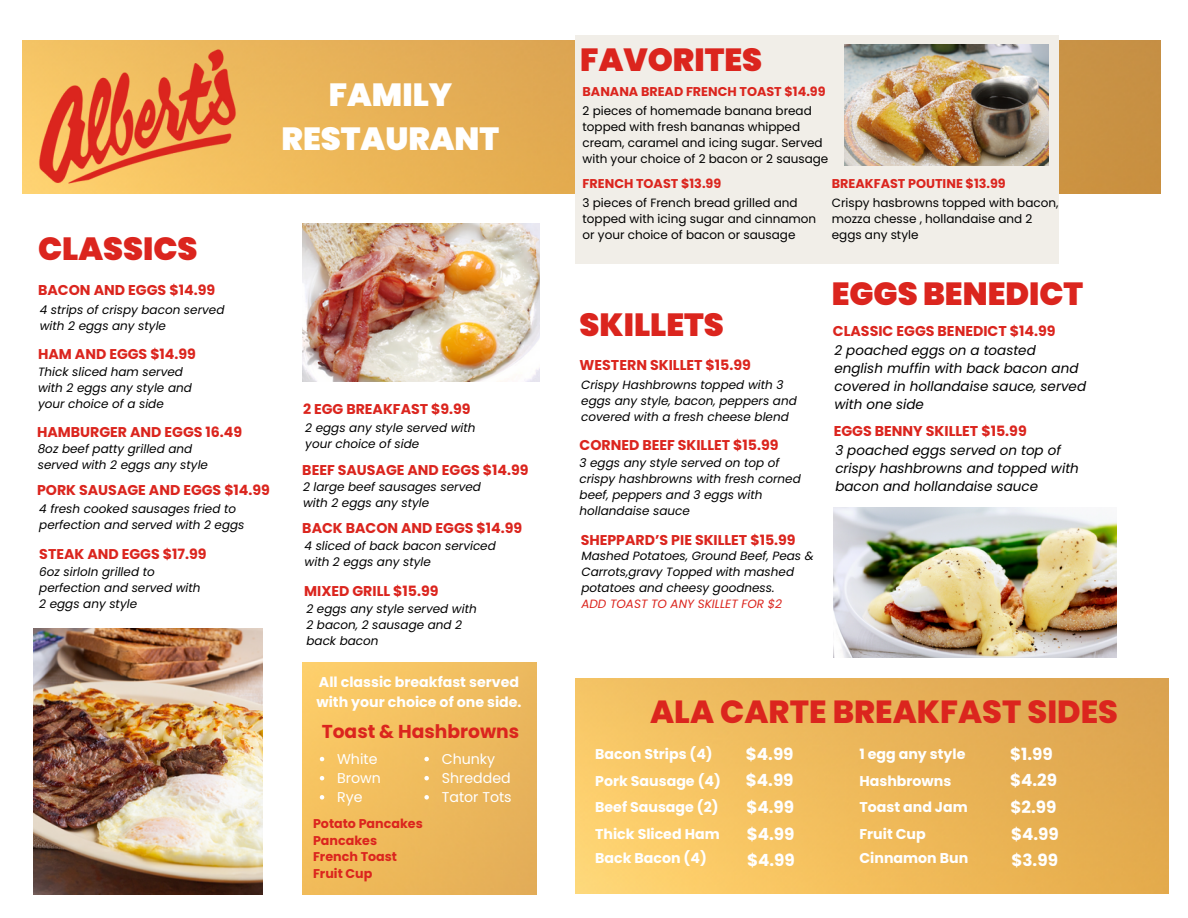
<style>
.page{position:relative;width:1188px;height:918px;background:#fff}
.page>*{position:absolute;margin:0;border:0;box-sizing:border-box;transform-origin:0 0}
.t1{font:900 32.1px/43.8px "Poppins";color:#fff;text-align:center}
.t2{font:900 32.1px "Poppins";color:#db251e}
.t3{font:800 31.95px "Poppins";color:#db251e}
.t4{font:900 31.95px "Poppins";color:#db251e}
.t5{font:700 18.75px "Poppins";color:#db251e}
.t6{font:700 16.8px "Poppins";color:#fff}
.t7{font:700 14.25px "Poppins";color:#db251e}
.t8{font:700 14.25px/19.2px "Poppins";color:#fff}
.t9{font:14.25px "Poppins";color:#fff}
.t10{font:italic 13.5px/18px "Poppins";color:#000}
.t11{font:700 12.75px "Poppins";color:#db251e}
.t12{font:italic 12px/16px "Poppins";color:#000}
.t13{font:12px/16px "Poppins";color:#000}
.t14{font:italic 12px "Poppins";color:#db251e}
</style>
<div class="page">
<img style="left:22px;top:40px;width:1138px;height:153px">
<img style="left:37px;top:49px;width:200px;height:136px">
<img style="left:33px;top:628px;width:230px;height:267px">
<img style="left:302px;top:223px;width:238px;height:159px">
<img style="left:576px;top:679px;width:592px;height:215px">
<img style="left:302px;top:663px;width:234px;height:231px">
<img style="left:834px;top:507px;width:282px;height:150px">
<svg style="left:320px;top:757px;width:4px;height:4px"></svg>
<svg style="left:320px;top:776px;width:4px;height:4px"></svg>
<svg style="left:320px;top:795px;width:4px;height:5px"></svg>
<svg style="left:424px;top:757px;width:5px;height:4px"></svg>
<svg style="left:424px;top:776px;width:5px;height:4px"></svg>
<svg style="left:424px;top:795px;width:5px;height:5px"></svg>
<div style="left:576px;top:35px;width:483px;height:228px;background:#f1eee8"></div>
<img style="left:844px;top:45px;width:205px;height:120px">
<p class="t1" style="left:282px;top:73px;width:219px">FAMILY<br>RESTAURANT</p>
<p class="t2" style="left:38px;top:227px;width:161px">CLASSICS</p>
<h4 class="t7" style="left:38px;top:280px;width:179px">BACON AND EGGS $14.99</h4>
<p class="t12" style="left:40px;top:302px;width:186px">4 strips of crispy bacon served</p>
<p class="t12" style="left:40px;top:318px;width:128px">with 2 eggs any style</p>
<p class="t7" style="left:38px;top:344px;width:159px">HAM AND EGGS $14.99</p>
<h1 class="t12" style="left:38px;top:364px;width:146px">Thick sliced ham served</h1>
<h4 class="t12" style="left:38px;top:380px;width:155px">with 2 eggs any style and</h4>
<p class="t12" style="left:38px;top:396px;width:127px">your choice of a side</p>
<p class="t7" style="left:37px;top:422px;width:207px">HAMBURGER AND EGGS 16.49</p>
<h4 class="t12" style="left:38px;top:441px;width:156px">8oz beef patty grilled and</h4>
<p class="t12" style="left:38px;top:457px;width:172px">served with 2 eggs any style</p>
<p class="t7" style="left:37px;top:480px;width:234px">PORK SAUSAGE AND EGGS $14.99</p>
<h4 class="t12" style="left:39px;top:500px;width:198px">4 fresh cooked sausages fried to</h4>
<p class="t12" style="left:39px;top:516px;width:207px">perfection and served with 2 eggs</p>
<p class="t7" style="left:39px;top:544px;width:169px">STEAK AND EGGS $17.99</p>
<h4 class="t12" style="left:39px;top:564px;width:117px">6oz sirloIn grilled to</h4>
<p class="t12" style="left:39px;top:580px;width:163px">perfection and served with</p>
<p class="t12" style="left:39px;top:596px;width:99px">2 eggs any style</p>
<p class="t7" style="left:303px;top:400px;width:169px">2 EGG BREAKFAST $9.99</p>
<p class="t12" style="left:305px;top:420px;width:172px">2 eggs any style served with</p>
<p class="t12" style="left:305px;top:436px;width:116px">your choice of side</p>
<h4 class="t7" style="left:302px;top:460px;width:228px">BEEF SAUSAGE AND EGGS $14.99</h4>
<h1 class="t12" style="left:303px;top:479px;width:179px">2 large beef sausages served</h1>
<h1 class="t12" style="left:303px;top:495px;width:128px">with 2 eggs any style</h1>
<h4 class="t7" style="left:302px;top:518px;width:221px">BACK BACON AND EGGS $14.99</h4>
<h6 class="t12" style="left:305px;top:538px;width:193px">4 sliced of back bacon serviced</h6>
<h4 class="t12" style="left:305px;top:554px;width:128px">with 2 eggs any style</h4>
<p class="t12" style="left:306px;top:601px;width:172px">2 eggs any style served with</p>
<h4 class="t12" style="left:306px;top:617px;width:157px">2 bacon, 2 sausage and 2</h4>
<p class="t12" style="left:306px;top:633px;width:74px">back bacon</p>
<p class="t7" style="left:304px;top:581px;width:136px">MIXED GRILL $15.99</p>
<p class="t8" style="left:316px;top:673px;width:207px">All classic breakfast served with your choice of one side.</p>
<h4 class="t5" style="left:322px;top:719px;width:199px">Toast &amp; Hashbrowns</h4>
<h6 class="t9" style="left:337px;top:749px;width:42px">White</h6>
<h4 class="t9" style="left:337px;top:768px;width:45px">Brown</h4>
<p class="t9" style="left:337px;top:787px;width:27px">Rye</p>
<p class="t9" style="left:442px;top:749px;width:55px">Chunky</p>
<p class="t9" style="left:442px;top:768px;width:71px">Shredded</p>
<h4 class="t9" style="left:442px;top:787px;width:71px">Tator Tots</h4>
<h4 class="t11" style="left:313px;top:814px;width:111px">Potato Pancakes</h4>
<p class="t11" style="left:313px;top:831px;width:66px">Pancakes</p>
<p class="t11" style="left:313px;top:848px;width:86px">French Toast</p>
<p class="t11" style="left:313px;top:865px;width:61px">Fruit Cup</p>
<h3 class="t4" style="left:580px;top:38px;width:183px">FAVORITES</h3>
<h5 class="t11" style="left:583px;top:82px;width:245px">BANANA BREAD FRENCH TOAST $14.99</h5>
<h3 class="t13" style="left:583px;top:103px;width:231px">2 pieces of homemade banana bread</h3>
<h5 class="t13" style="left:583px;top:119px;width:219px">topped with fresh bananas whipped</h5>
<h3 class="t13" style="left:583px;top:135px;width:242px">cream, caramel and icing sugar. Served</h3>
<h5 class="t13" style="left:583px;top:151px;width:247px">with your choice of 2 bacon or 2 sausage</h5>
<h5 class="t11" style="left:583px;top:175px;width:140px">FRENCH TOAST $13.99</h5>
<h3 class="t13" style="left:583px;top:195px;width:217px">3 pieces of French bread grilled and</h3>
<h5 class="t13" style="left:583px;top:211px;width:235px">topped with icing sugar and cinnamon</h5>
<h3 class="t13" style="left:583px;top:227px;width:214px">or your choice of bacon or sausage</h3>
<p class="t2" style="left:580px;top:302px;width:146px">SKILLETS</p>
<p class="t7" style="left:580px;top:355px;width:173px">WESTERN SKILLET $15.99</p>
<p class="t12" style="left:581px;top:377px;width:217px">Crispy Hashbrowns topped with 3 eggs any style, bacon, peppers and covered with a fresh cheese blend</p>
<p class="t7" style="left:580px;top:435px;width:200px">CORNED BEEF SKILLET $15.99</p>
<p class="t12" style="left:580px;top:455px;width:223px">3 eggs any style served on top of crispy hashbrowns with fresh corned beef, peppers and 3 eggs with hollandaise sauce</p>
<h5 class="t7" style="left:581px;top:530px;width:216px">SHEPPARD’S PIE SKILLET $15.99</h5>
<p class="t12" style="left:581px;top:548px;width:234px">Mashed Potatoes, Ground Beef, Peas &amp;</p>
<p class="t12" style="left:581px;top:564px;width:214px">Carrots,gravy Topped with mashed</p>
<p class="t12" style="left:581px;top:580px;width:195px">potatoes and cheesy goodness.</p>
<h1 class="t14" style="left:581px;top:596px;width:202px">ADD TOAST TO ANY SKILLET FOR $2</h1>
<h5 class="t11" style="left:832px;top:175px;width:175px">BREAKFAST POUTINE $13.99</h5>
<h3 class="t13" style="left:832px;top:195px;width:228px">Crispy hasbrowns topped with bacon,</h3>
<h5 class="t13" style="left:832px;top:211px;width:202px">mozza chesse , hollandaise and 2 eggs any style</h5>
<p class="t4" style="left:832px;top:272px;width:253px">EGGS BENEDICT</p>
<h3 class="t7" style="left:833px;top:321px;width:224px">CLASSIC EGGS BENEDICT $14.99</h3>
<h5 class="t10" style="left:835px;top:341px;width:253px">2 poached eggs on a toasted english muffin with back bacon and covered in hollandaise sauce, served with one side</h5>
<h3 class="t7" style="left:834px;top:421px;width:195px">EGGS BENNY SKILLET $15.99</h3>
<h5 class="t10" style="left:835px;top:441px;width:245px">3 poached eggs served on top of crispy hashbrowns and topped with bacon and hollandaise sauce</h5>
<p class="t3" style="left:650px;top:689px;width:469px">ALA CARTE BREAKFAST SIDES</p>
<p class="t6" style="left:746px;top:742px;width:49px">$4.99</p>
<p class="t6" style="left:746px;top:769px;width:49px">$4.99</p>
<p class="t8" style="left:595px;top:745px;width:119px">Bacon Strips (4)</p>
<p class="t8" style="left:595px;top:771px;width:127px">Pork Sausage (4)</p>
<p class="t8" style="left:595px;top:798px;width:125px">Beef Sausage (2)</p>
<h1 class="t8" style="left:595px;top:824px;width:126px">Thick Sliced Ham</h1>
<p class="t6" style="left:1010px;top:742px;width:44px">$1.99</p>
<p class="t6" style="left:1010px;top:769px;width:49px">$4.29</p>
<p class="t8" style="left:859px;top:745px;width:108px">1 egg any style</p>
<p class="t8" style="left:859px;top:771px;width:93px">Hashbrowns</p>
<p class="t8" style="left:859px;top:798px;width:110px">Toast and Jam</p>
<h5 class="t8" style="left:859px;top:824px;width:68px">Fruit Cup</h5>
<h2 class="t8" style="left:859px;top:848px;width:110px">Cinnamon Bun</h2>
<p class="t6" style="left:746px;top:795px;width:49px">$4.99</p>
<p class="t6" style="left:747px;top:822px;width:49px">$4.99</p>
<h4 class="t6" style="left:747px;top:849px;width:49px">$4.99</h4>
<p class="t6" style="left:1011px;top:795px;width:47px">$2.99</p>
<p class="t6" style="left:1011px;top:822px;width:49px">$4.99</p>
<p class="t6" style="left:1011px;top:849px;width:48px">$3.99</p>
<p class="t8" style="left:595px;top:848px;width:113px">Back Bacon (4)</p>
</div>
